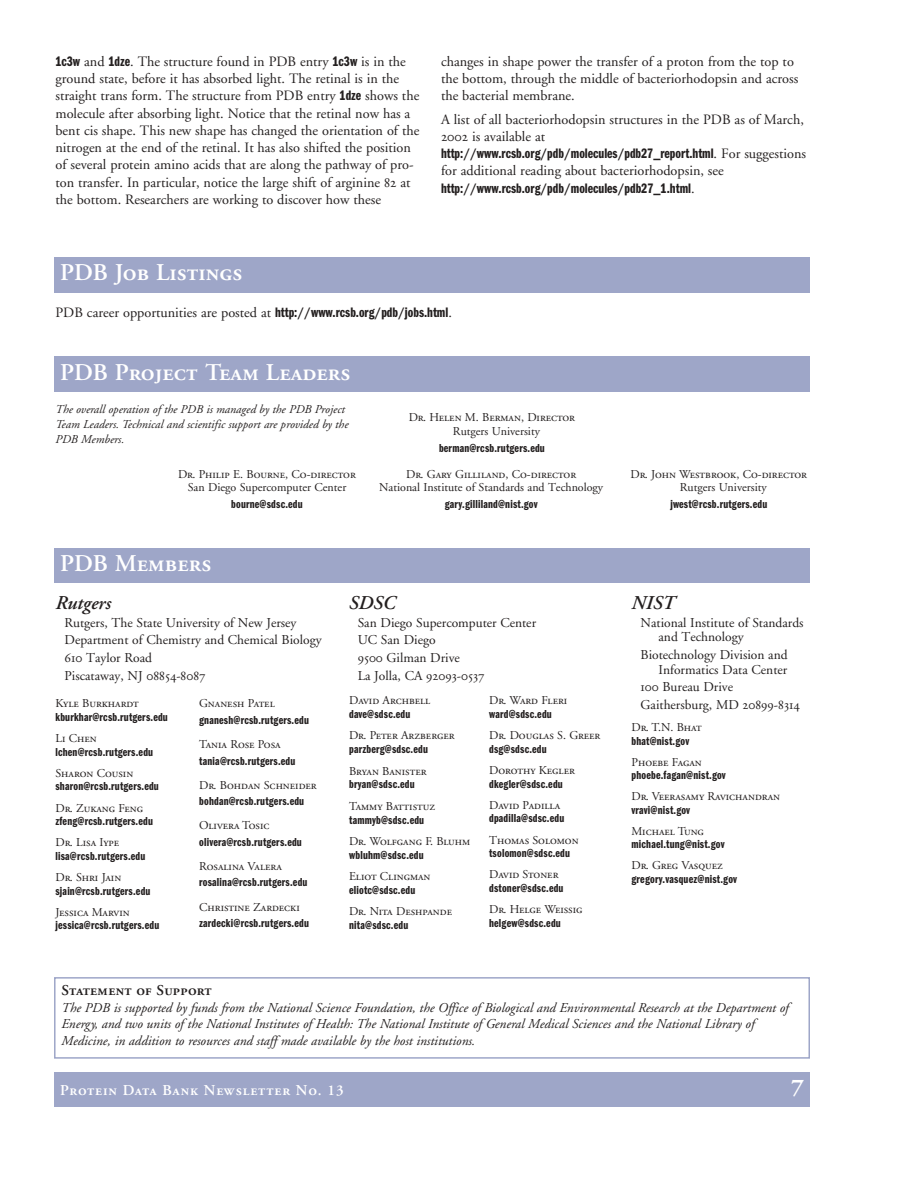
<style>
.page{position:relative;width:918px;height:1188px;background:#fff}
.page>*{position:absolute;margin:0;border:0;box-sizing:border-box;transform-origin:0 0}
.t1{font:24px "Adobe Garamond Semibold SC";color:#fff}
.t2{font:700 24px "Adobe Garamond";color:#fff}
.t3{font:19.5px "Adobe Garamond Semibold Italic Os F";color:#231f1f}
.t4{font:15px "Adobe Garamond Semibold SC";letter-spacing:.055em;color:#fff}
.t5{font:15px "Adobe Garamond Semibold SC";letter-spacing:.015em;color:#231f1f}
.t6{font:14.25px/17.2px "Adobe Garamond Os Fig";color:#231f1f}
.t7{font:14.25px "Franklin Gothic EF Demi Comp";color:#231f1f}
.t8{font:13.5px/17.7px "Adobe Garamond Os Fig";color:#231f1f}
.t9{font:13.5px/16.5px "Adobe Garamond Italic Os F";color:#231f1f}
.t10{font:12px "Franklin Gothic EF Demi Comp";letter-spacing:.015em;color:#231f1f}
.t11{font:12px "Adobe Garamond Regular SC";color:#231f1f}
.t12{font:12px/15px "Adobe Garamond Italic Os F";color:#231f1f}
.t13{font:12px "Adobe Garamond Os Fig";color:#231f1f}
.s1{font-family:"Franklin Gothic EF Demi Comp"}
.s2{font-family:"Adobe Garamond Os Fig"}
.s3{font-family:"Adobe Garamond";font-weight:600}
</style>
<div class="page">
<div style="left:54px;top:1072px;width:756px;height:35px;background:#9ea6c8"></div>
<div style="left:54px;top:257px;width:756px;height:36px;background:#9ea6c8"></div>
<div style="left:54px;top:356px;width:756px;height:36px;background:#9ea6c8"></div>
<div style="left:54px;top:549px;width:756px;height:34px;background:#9ea6c8"></div>
<div style="left:54px;top:977px;width:756px;height:82px;border:2px solid #9ea6c8"></div>
<p class="t6" style="left:56px;top:54px;width:365px"><span class="s1">1c3w</span> and <span class="s1">1dze</span>. The structure found in PDB entry <span class="s1">1c3w</span> is in the ground state, before it has absorbed light. The retinal is in the straight trans form. The structure from PDB entry <span class="s1">1dze</span> shows the molecule after absorbing light. Notice that the retinal now has a bent cis shape. This new shape has changed the orientation of the nitrogen at the end of the retinal. It has also shifted the position of several protein amino acids that are along the pathway of pro&shy;ton transfer. In particular, notice the large shift of arginine 82 at the bottom. Researchers are working to discover how these</p>
<p class="t6" style="left:441px;top:54px;width:359px">changes in shape power the transfer of a proton from the top to the bottom, through the middle of bacteriorhodopsin and across the bacterial membrane.</p>
<p class="t6" style="left:441px;top:112px;width:364px">A list of all bacteriorhodopsin structures in the PDB as of March,<br>2002 is available at</p>
<p class="t7" style="left:441px;top:148px;width:367px">http://www.rcsb.org/pdb/molecules/pdb27_report.html<span class="s2">. For suggestions</span></p>
<p class="t6" style="left:441px;top:163px;width:284px">for additional reading about bacteriorhodopsin, see</p>
<p class="t7" style="left:441px;top:182px;width:255px">http://www.rcsb.org/pdb/molecules/pdb27_1.html<span class="s2">.</span></p>
<h1 class="t1" style="left:60px;top:263px;width:184px">PDB Job Listings</h1>
<p class="t6" style="left:56px;top:305px;width:398px">PDB career opportunities are posted at <span class="s1">http://www.rcsb.org/pdb/jobs.html</span>.</p>
<h1 class="t1" style="left:60px;top:362px;width:292px">PDB Project Team Leaders</h1>
<p class="t12" style="left:56px;top:403px;width:294px">The overall operation of the PDB is managed by the PDB Project<br>Team Leaders. Technical and scientific support are provided by the<br>PDB Members.</p>
<p class="t11" style="left:409px;top:412px;width:168px">Dr. Helen M. Berman, Director</p>
<p class="t13" style="left:453px;top:426px;width:88px">Rutgers University</p>
<p class="t10" style="left:439px;top:443px;width:107px">berman@rcsb.rutgers.edu</p>
<p class="t11" style="left:178px;top:469px;width:179px">Dr. Philip E. Bourne, Co-director</p>
<p class="t13" style="left:188px;top:482px;width:160px">San Diego Supercomputer Center</p>
<p class="t10" style="left:231px;top:499px;width:73px">bourne@sdsc.edu</p>
<h1 class="t1" style="left:60px;top:554px;width:153px">PDB Members</h1>
<p class="t11" style="left:406px;top:469px;width:172px">Dr. Gary Gilliland, Co-director</p>
<p class="t13" style="left:379px;top:482px;width:226px">National Institute of Standards and Technology</p>
<p class="t10" style="left:445px;top:499px;width:94px">gary.gilliland@nist.gov</p>
<h2 class="t3" style="left:56px;top:595px;width:57px">Rutgers</h2>
<p class="t8" style="left:65px;top:615px;width:259px">Rutgers, The State University of New Jersey Department of Chemistry and Chemical Biology 610 Taylor Road<br>Piscataway, NJ 08854-8087</p>
<p class="t11" style="left:56px;top:699px;width:85px">Kyle Burkhardt</p>
<p class="t10" style="left:56px;top:713px;width:114px">kburkhar@rcsb.rutgers.edu</p>
<p class="t11" style="left:56px;top:734px;width:43px">Li Chen</p>
<p class="t10" style="left:56px;top:747px;width:99px">lchen@rcsb.rutgers.edu</p>
<p class="t11" style="left:56px;top:768px;width:79px">Sharon Cousin</p>
<p class="t10" style="left:56px;top:782px;width:105px">sharon@rcsb.rutgers.edu</p>
<p class="t11" style="left:56px;top:803px;width:89px">Dr. Zukang Feng</p>
<p class="t10" style="left:56px;top:817px;width:99px">zfeng@rcsb.rutgers.edu</p>
<p class="t11" style="left:56px;top:838px;width:65px">Dr. Lisa Iype</p>
<p class="t10" style="left:56px;top:851px;width:91px">lisa@rcsb.rutgers.edu</p>
<p class="t11" style="left:56px;top:872px;width:67px">Dr. Shri Jain</p>
<p class="t10" style="left:56px;top:886px;width:97px">sjain@rcsb.rutgers.edu</p>
<p class="t11" style="left:56px;top:907px;width:76px">Jessica Marvin</p>
<p class="t10" style="left:56px;top:921px;width:105px">jessica@rcsb.rutgers.edu</p>
<p class="t11" style="left:199px;top:699px;width:77px">Gnanesh Patel</p>
<p class="t10" style="left:199px;top:715px;width:111px">gnanesh@rcsb.rutgers.edu</p>
<p class="t11" style="left:199px;top:739px;width:83px">Tania Rose Posa</p>
<p class="t10" style="left:199px;top:756px;width:98px">tania@rcsb.rutgers.edu</p>
<p class="t11" style="left:199px;top:780px;width:119px">Dr. Bohdan Schneider</p>
<p class="t10" style="left:199px;top:797px;width:107px">bohdan@rcsb.rutgers.edu</p>
<p class="t11" style="left:199px;top:821px;width:72px">Olivera Tosic</p>
<p class="t10" style="left:199px;top:837px;width:104px">olivera@rcsb.rutgers.edu</p>
<p class="t11" style="left:199px;top:861px;width:84px">Rosalina Valera</p>
<p class="t10" style="left:199px;top:878px;width:110px">rosalina@rcsb.rutgers.edu</p>
<p class="t11" style="left:199px;top:902px;width:102px">Christine Zardecki</p>
<p class="t10" style="left:199px;top:919px;width:111px">zardecki@rcsb.rutgers.edu</p>
<h2 class="t3" style="left:349px;top:595px;width:48px">SDSC</h2>
<p class="t8" style="left:358px;top:615px;width:180px">San Diego Supercomputer Center<br>UC San Diego<br>9500 Gilman Drive<br>La Jolla, CA 92093-0537</p>
<p class="t11" style="left:349px;top:696px;width:83px">David Archbell</p>
<p class="t10" style="left:349px;top:710px;width:63px">dave@sdsc.edu</p>
<p class="t11" style="left:349px;top:731px;width:107px">Dr. Peter Arzberger</p>
<p class="t10" style="left:349px;top:745px;width:80px">parzberg@sdsc.edu</p>
<p class="t11" style="left:349px;top:766px;width:79px">Bryan Banister</p>
<p class="t10" style="left:349px;top:780px;width:67px">bryan@sdsc.edu</p>
<p class="t11" style="left:349px;top:801px;width:87px">Tammy Battistuz</p>
<p class="t10" style="left:349px;top:815px;width:77px">tammyb@sdsc.edu</p>
<p class="t11" style="left:349px;top:836px;width:123px">Dr. Wolfgang F. Bluhm</p>
<p class="t10" style="left:349px;top:850px;width:76px">wbluhm@sdsc.edu</p>
<p class="t11" style="left:349px;top:872px;width:83px">Eliot Clingman</p>
<p class="t10" style="left:349px;top:885px;width:68px">eliotc@sdsc.edu</p>
<p class="t11" style="left:349px;top:907px;width:105px">Dr. Nita Deshpande</p>
<p class="t10" style="left:349px;top:921px;width:61px">nita@sdsc.edu</p>
<p class="t11" style="left:489px;top:696px;width:80px">Dr. Ward Fleri</p>
<p class="t10" style="left:489px;top:709px;width:64px">ward@sdsc.edu</p>
<p class="t11" style="left:489px;top:730px;width:113px">Dr. Douglas S. Greer</p>
<p class="t10" style="left:489px;top:744px;width:59px">dsg@sdsc.edu</p>
<p class="t11" style="left:489px;top:765px;width:87px">Dorothy Kegler</p>
<p class="t10" style="left:489px;top:779px;width:75px">dkegler@sdsc.edu</p>
<p class="t11" style="left:489px;top:800px;width:73px">David Padilla</p>
<p class="t10" style="left:489px;top:814px;width:77px">dpadilla@sdsc.edu</p>
<p class="t11" style="left:489px;top:835px;width:91px">Thomas Solomon</p>
<p class="t10" style="left:489px;top:849px;width:82px">tsolomon@sdsc.edu</p>
<p class="t11" style="left:489px;top:870px;width:71px">David Stoner</p>
<p class="t10" style="left:489px;top:884px;width:76px">dstoner@sdsc.edu</p>
<p class="t11" style="left:489px;top:905px;width:95px">Dr. Helge Weissig</p>
<p class="t10" style="left:489px;top:918px;width:73px">helgew@sdsc.edu</p>
<p class="t11" style="left:631px;top:469px;width:178px">Dr. John Westbrook, Co-director</p>
<p class="t13" style="left:680px;top:482px;width:88px">Rutgers University</p>
<p class="t10" style="left:670px;top:499px;width:98px">jwest@rcsb.rutgers.edu</p>
<h2 class="t3" style="left:632px;top:595px;width:45px">NIST</h2>
<p class="t8" style="left:659px;top:616px;width:147px;line-height:14.5px;text-indent:-18px">National Institute of Standards and Technology</p>
<p class="t8" style="left:641px;top:649px;width:149px;line-height:14.5px;text-align:right">Biotechnology Division and<br>Informatics Data Center</p>
<p class="t8" style="left:641px;top:679px;width:161px">100 Bureau Drive<br>Gaithersburg, MD 20899-8314</p>
<p class="t11" style="left:632px;top:723px;width:72px">Dr. T.N. Bhat</p>
<p class="t10" style="left:632px;top:736px;width:59px">bhat@nist.gov</p>
<p class="t11" style="left:632px;top:757px;width:72px">Phoebe Fagan</p>
<p class="t10" style="left:632px;top:771px;width:96px">phoebe.fagan@nist.gov</p>
<p class="t11" style="left:632px;top:792px;width:150px">Dr. Veerasamy Ravichandran</p>
<p class="t10" style="left:632px;top:805px;width:60px">vravi@nist.gov</p>
<p class="t11" style="left:632px;top:826px;width:74px">Michael Tung</p>
<p class="t10" style="left:632px;top:840px;width:95px">michael.tung@nist.gov</p>
<p class="t11" style="left:632px;top:861px;width:93px">Dr. Greg Vasquez</p>
<p class="t10" style="left:632px;top:874px;width:107px">gregory.vasquez@nist.gov</p>
<p class="t5" style="left:62px;top:985px;width:152px">Statement of Support</p>
<p class="t9" style="left:62px;top:1001px;width:729px">The PDB is supported by funds from the National Science Foundation, the Office of Biological and Environmental Research at the Department of<br>Energy, and two units of the National Institutes of Health: The National Institute of General Medical Sciences and the National Library of<br>Medicine, in addition to resources and staff made available by the host institutions.</p>
<p class="t4" style="left:60px;top:1084px;width:285px">Protein Data Bank Newsletter No. <span class="s3">13</span></p>
<h1 class="t2" style="left:792px;top:1078px;width:14px">7</h1>
</div>
